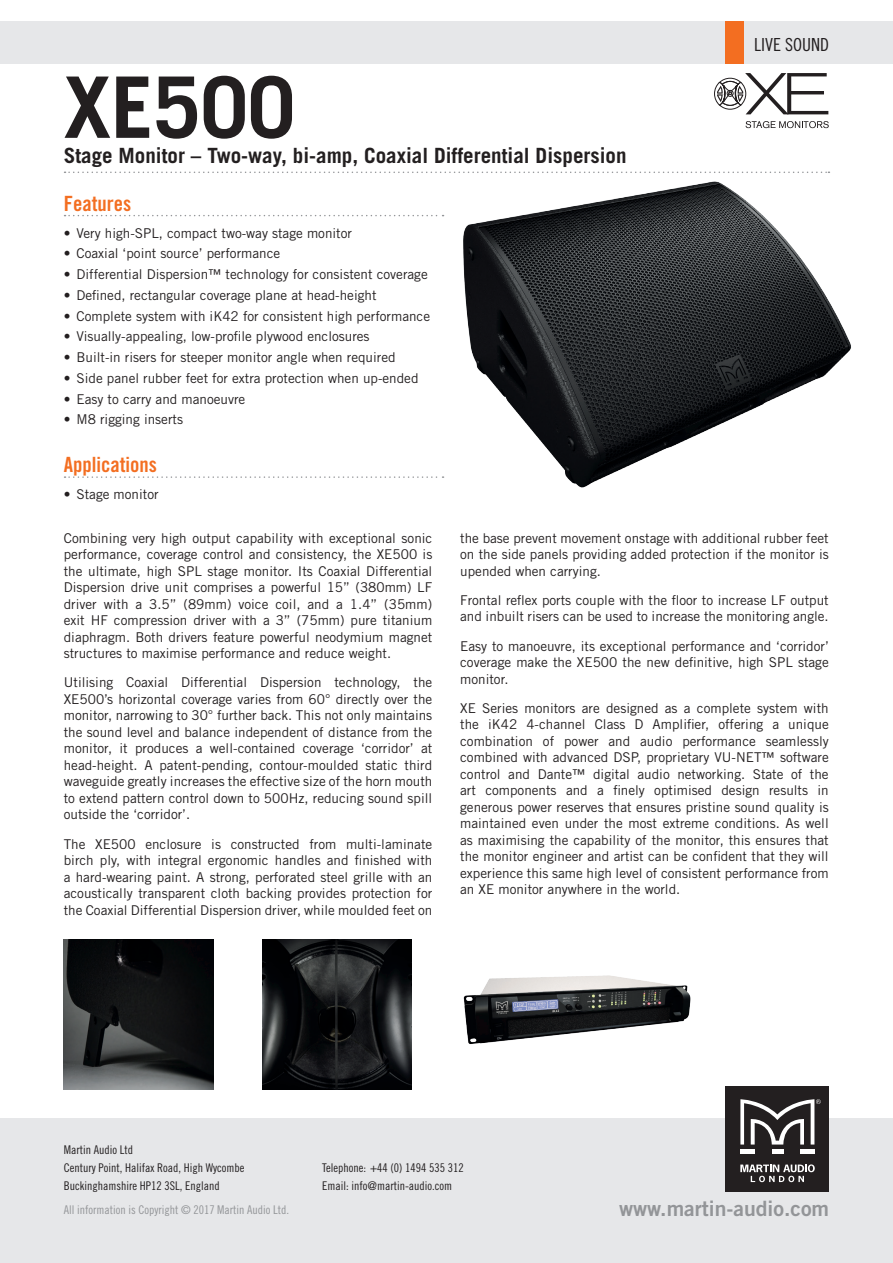
<style>
.page{position:relative;width:893px;height:1263px;background:#fff}
.page>*{position:absolute;margin:0;border:0;box-sizing:border-box;transform-origin:0 0}
.t1{font:700 84.9px "Trade Gothic";color:#231f20}
.t2{font:21.15px "Trade Gothic Bold Two";color:#939598}
.t3{font:700 21px "Trade Gothic";color:#231f20}
.t4{font:21px "Trade Gothic Bold Cond Twenty";color:#f36e21}
.t5{font:18px "Trade Gothic Cond Eighteen";color:#231f20}
.t6{font:13.5px/16.5px "Trade Gothic";color:#231f20;text-align:justify}
.t7{font:12px/18px "Trade Gothic Cond Eighteen";color:#231f20}
.t8{font:12px "Trade Gothic Cond Eighteen";color:#939598}
</style>
<div class="page">
<div style="left:0;top:21px;width:893px;height:43px;background:#e6e7e9"></div>
<div style="left:0;top:1118px;width:893px;height:145px;background:#e6e7e9"></div>
<div style="left:725px;top:1086px;width:104px;height:106px;background:#231f20"></div>
<div style="left:740px;top:1149px;width:15px;height:5px;background:#fff"></div>
<div style="left:800px;top:1149px;width:14px;height:5px;background:#fff"></div>
<div style="left:772px;top:1149px;width:11px;height:5px;background:#fff"></div>
<svg style="left:740px;top:1164px;width:75px;height:18px"></svg>
<svg style="left:740px;top:1099px;width:81px;height:46px"></svg>
<div style="left:725px;top:21px;width:19px;height:43px;background:#f36e21"></div>
<svg style="left:65px;top:172px;width:386px;height:1px"></svg>
<svg style="left:65px;top:215px;width:379px;height:1px"></svg>
<svg style="left:65px;top:476px;width:379px;height:2px"></svg>
<img style="left:454px;top:171px;width:397px;height:317px">
<img style="left:64px;top:940px;width:149px;height:149px">
<img style="left:262px;top:940px;width:149px;height:149px">
<img style="left:463px;top:975px;width:228px;height:69px">
<svg style="left:714px;top:73px;width:114px;height:41px"></svg>
<svg style="left:745px;top:121px;width:84px;height:7px"></svg>
<h1 class="t1" style="left:64px;top:55px;width:233px">XE500</h1>
<h3 class="t3" style="left:64px;top:143px;width:564px">Stage Monitor – Two-way, bi-amp, Coaxial Differential Dispersion</h3>
<h3 class="t5" style="left:754px;top:34px;width:76px">LIVE SOUND</h3>
<h3 class="t4" style="left:64px;top:190px;width:69px">Features</h3>
<p class="t6" style="left:64px;top:224px;width:290px">• Very high-SPL, compact two-way stage monitor</p>
<p class="t6" style="left:64px;top:245px;width:218px">• Coaxial ‘point source’ performance</p>
<p class="t6" style="left:64px;top:266px;width:365px">• Differential Dispersion™ technology for consistent coverage</p>
<p class="t6" style="left:64px;top:287px;width:314px">• Defined, rectangular coverage plane at head-height</p>
<p class="t6" style="left:64px;top:307px;width:368px">• Complete system with iK42 for consistent high performance</p>
<p class="t6" style="left:64px;top:328px;width:307px">• Visually-appealing, low-profile plywood enclosures</p>
<p class="t6" style="left:64px;top:349px;width:333px">• Built-in risers for steeper monitor angle when required</p>
<p class="t6" style="left:64px;top:370px;width:356px">• Side panel rubber feet for extra protection when up-ended</p>
<p class="t6" style="left:64px;top:390px;width:183px">• Easy to carry and manoeuvre</p>
<p class="t6" style="left:64px;top:411px;width:121px">• M8 rigging inserts</p>
<h3 class="t4" style="left:64px;top:452px;width:95px">Applications</h3>
<p class="t6" style="left:64px;top:486px;width:96px">• Stage monitor</p>
<p class="t6" style="left:64px;top:529px;width:370px">Combining very high output capability with exceptional sonic performance, coverage control and consistency, the XE500 is the ultimate, high SPL stage monitor. Its Coaxial Differential Dispersion drive unit comprises a powerful 15” (380mm) LF driver with a 3.5” (89mm) voice coil, and a 1.4” (35mm) exit HF compression driver with a 3” (75mm) pure titanium diaphragm. Both drivers feature powerful neodymium magnet structures to maximise performance and reduce weight.</p>
<p class="t6" style="left:64px;top:674px;width:370px">Utilising Coaxial Differential Dispersion technology, the XE500’s horizontal coverage varies from 60° directly over the monitor, narrowing to 30° further back. This not only maintains the sound level and balance independent of distance from the monitor, it produces a well-contained coverage ‘corridor’ at head-height. A patent-pending, contour-moulded static third waveguide greatly increases the effective size of the horn mouth to extend pattern control down to 500Hz, reducing sound spill outside the ‘corridor’.</p>
<p class="t6" style="left:64px;top:835px;width:370px">The XE500 enclosure is constructed from multi-laminate birch ply, with integral ergonomic handles and finished with a hard-wearing paint. A strong, perforated steel grille with an acoustically transparent cloth backing provides protection for the Coaxial Differential Dispersion driver, while moulded feet on</p>
<p class="t6" style="left:460px;top:529px;width:370px">the base prevent movement onstage with additional rubber feet on the side panels providing added protection if the monitor is upended when carrying.</p>
<p class="t6" style="left:460px;top:591px;width:370px">Frontal reflex ports couple with the floor to increase LF output and inbuilt risers can be used to increase the monitoring angle.</p>
<p class="t6" style="left:460px;top:637px;width:370px">Easy to manoeuvre, its exceptional performance and ‘corridor’ coverage make the XE500 the new definitive, high SPL stage monitor.</p>
<p class="t6" style="left:460px;top:699px;width:370px">XE Series monitors are designed as a complete system with the iK42 4-channel Class D Amplifier, offering a unique combination of power and audio performance seamlessly combined with advanced DSP, proprietary VU-NET™ software control and Dante™ digital audio networking. State of the art components and a finely optimised design results in generous power reserves that ensures pristine sound quality is maintained even under the most extreme conditions. As well as maximising the capability of the monitor, this ensures that the monitor engineer and artist can be confident that they will experience this same high level of consistent performance from an XE monitor anywhere in the world.</p>
<p class="t7" style="left:64px;top:1140px;width:182px">Martin Audio Ltd<br>Century Point, Halifax Road, High Wycombe<br>Buckinghamshire HP12 3SL, England</p>
<p class="t8" style="left:64px;top:1202px;width:227px">All information is Copyright © 2017 Martin Audio Ltd.</p>
<p class="t7" style="left:322px;top:1158px;width:143px">Telephone: +44 (0) 1494 535 312<br>Email: info@martin-audio.com</p>
<h2 class="t2" style="left:619px;top:1196px;width:212px">www.martin-audio.com</h2>
</div>
